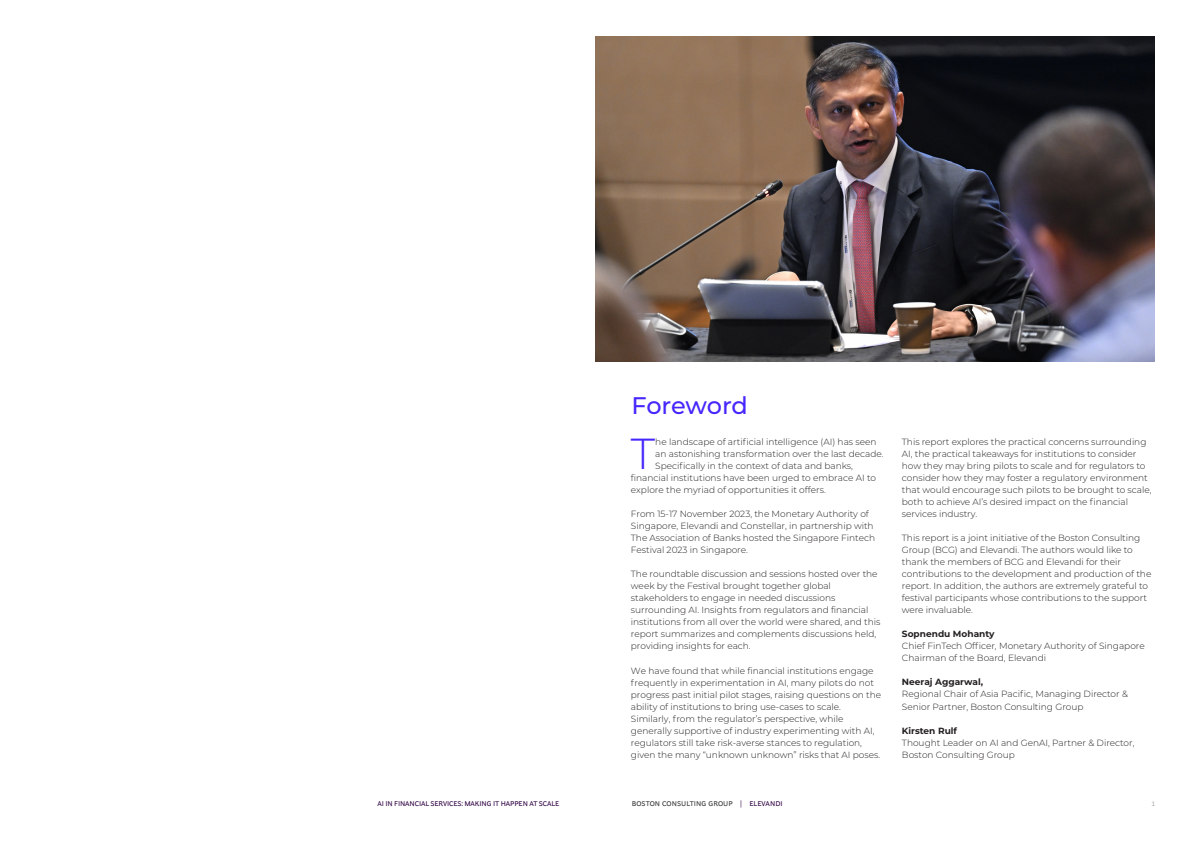
<style>
.page{position:relative;width:1191px;height:842px;background:#fff}
.page>*{position:absolute;margin:0;border:0;box-sizing:border-box;transform-origin:0 0}
.Chapter_start_drop_cap{font:300 43.4px "Montserrat";color:#4526fd}
.Chapter_-_Title{font:500 24px "Montserrat";letter-spacing:-.01em;color:#4526fd}
.Body_Copy{font:300 9px/12px "Montserrat";letter-spacing:-.005em;color:#231f20}
.Chapter_start_drop_cap-2{font:300 9px/12px "Montserrat";color:#231f20}
.t1{font:7px "Henderson BCG Sans";letter-spacing:-.02em;color:#2f0043}
.t2{font:7px "Henderson BCG Sans";letter-spacing:.01em;color:#313232}
.t3{font:7px "Henderson BCG Sans";color:#b1b1b1}
.s1{color:#2f0043}
.s2{font-weight:700}
</style>
<div class="page">
<img style="left:595px;top:36px;width:559px;height:326px">
<p class="Chapter_-_Title" style="left:631px;top:389px;width:118px">Foreword</p>
<p class="Chapter_start_drop_cap" style="left:631px;top:424px;width:26px">T</p>
<p class="Chapter_start_drop_cap-2" style="left:655px;top:435px;width:230px">he landscape of artificial intelligence (AI) has seen an astonishing transformation over the last decade.<br>Specifically in the context of data and banks,</p>
<p class="Body_Copy" style="left:631px;top:472px;width:247px">financial institutions have been urged to embrace AI to explore the myriad of opportunities it offers.</p>
<p class="Body_Copy" style="left:631px;top:508px;width:246px">From 15-17 November 2023, the Monetary Authority of Singapore, Elevandi and Constellar, in partnership with The Association of Banks hosted the Singapore Fintech Festival 2023 in Singapore.</p>
<p class="Body_Copy" style="left:631px;top:568px;width:251px">The roundtable discussion and sessions hosted over the week by the Festival brought together global stakeholders to engage in needed discussions surrounding AI. Insights from regulators and financial institutions from all over the world were shared, and this report summarizes and complements discussions held, providing insights for each.</p>
<p class="Body_Copy" style="left:631px;top:664px;width:252px">We have found that while financial institutions engage frequently in experimentation in AI, many pilots do not progress past initial pilot stages, raising questions on the ability of institutions to bring use-cases to scale.<br>Similarly, from the regulator’s perspective, while generally supportive of industry experimenting with AI, regulators still take risk-averse stances to regulation, given the many “unknown unknown” risks that AI poses.</p>
<p class="t1" style="left:377px;top:798px;width:183px">AI IN FINANCIAL SERVICES: MAKING IT HAPPEN AT SCALE</p>
<p class="t2" style="left:631px;top:798px;width:152px">BOSTON CONSULTING GROUP <span class="s1">| ELEVANDI</span></p>
<p class="Body_Copy" style="left:902px;top:435px;width:251px">This report explores the practical concerns surrounding AI, the practical takeaways for institutions to consider how they may bring pilots to scale and for regulators to consider how they may foster a regulatory environment that would encourage such pilots to be brought to scale, both to achieve AI’s desired impact on the financial services industry.</p>
<p class="Body_Copy" style="left:902px;top:532px;width:251px">This report is a joint initiative of the Boston Consulting Group (BCG) and Elevandi. The authors would like to thank the members of BCG and Elevandi for their contributions to the development and production of the report. In addition, the authors are extremely grateful to festival participants whose contributions to the support were invaluable.</p>
<p class="Body_Copy" style="left:902px;top:628px;width:244px"><span class="s2">Sopnendu Mohanty<br></span>Chief FinTech Officer, Monetary Authority of Singapore<br>Chairman of the Board, Elevandi</p>
<p class="Body_Copy" style="left:902px;top:676px;width:227px"><span class="s2">Neeraj Aggarwal,<br></span>Regional Chair of Asia Pacific, Managing Director &amp;<br>Senior Partner, Boston Consulting Group</p>
<p class="Body_Copy" style="left:902px;top:724px;width:234px"><span class="s2">Kirsten Rulf<br></span>Thought Leader on AI and GenAI, Partner &amp; Director,<br>Boston Consulting Group</p>
<p class="t3" style="left:1151px;top:798px;width:5px">1</p>
</div>
